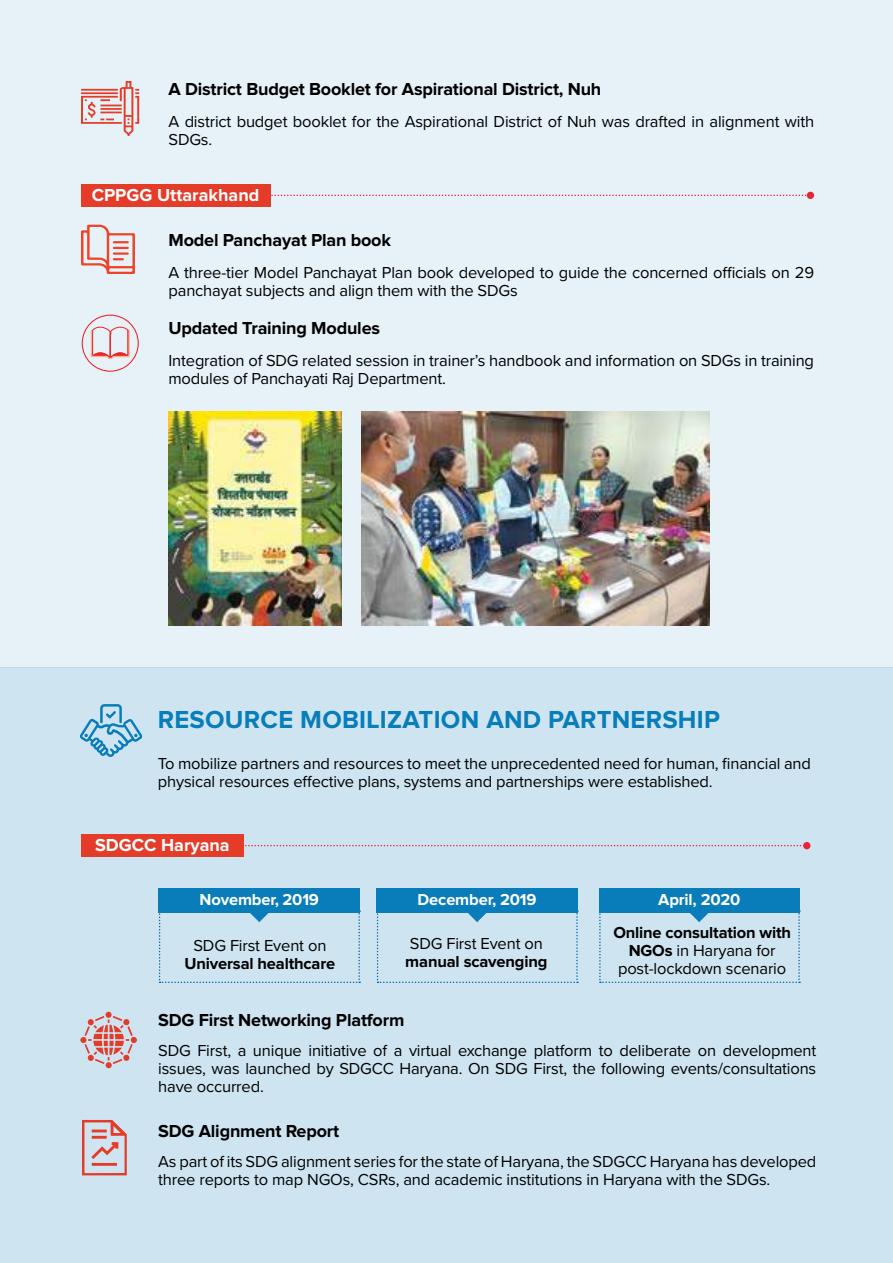
<style>
.page{position:relative;width:893px;height:1263px;background:#fff}
.page>*{position:absolute;margin:0;border:0;box-sizing:border-box;transform-origin:0 0}
.t1{font:700 25.5px "Proxima Nova";letter-spacing:.01em;color:#087dba}
.t2{font:700 18px "Proxima Nova";letter-spacing:-.01em;color:#000}
.t3{font:700 18px "Proxima Nova";color:#fff}
.t4{font:16.5px/18px "Proxima Nova";letter-spacing:-.01em;color:#000}
.t5{font:700 16.5px "Proxima Nova";letter-spacing:-.01em;color:#fff}
.t6{font:700 16.5px "Proxima Nova";letter-spacing:-.01em;color:#000}
.s1{font-weight:700}
</style>
<div class="page">
<div style="left:0;top:667px;width:893px;height:596px;background:#cee5f1"></div>
<div style="left:0;top:0;width:893px;height:667px;background:#e6f2f8"></div>
<svg style="left:80px;top:704px;width:62px;height:53px"></svg>
<svg style="left:81px;top:81px;width:58px;height:55px"></svg>
<svg style="left:270px;top:195px;width:537px;height:1px"></svg>
<div style="left:807px;top:192px;width:7px;height:7px;background:#e6253d;border-radius:50%"></div>
<div style="left:81px;top:184px;width:189px;height:22px;background:#e53c29"></div>
<svg style="left:243px;top:845px;width:559px;height:1px"></svg>
<div style="left:803px;top:842px;width:7px;height:7px;background:#e6253d;border-radius:50%"></div>
<img style="left:168px;top:412px;width:174px;height:213px">
<img style="left:361px;top:412px;width:349px;height:213px">
<div style="left:81px;top:834px;width:162px;height:23px;background:#e53c29"></div>
<div style="left:159px;top:888px;width:201px;height:25px;background:#087dba"></div>
<svg style="left:159px;top:913px;width:201px;height:70px"></svg>
<div style="left:376px;top:888px;width:202px;height:25px;background:#087dba"></div>
<svg style="left:377px;top:913px;width:201px;height:70px"></svg>
<div style="left:599px;top:888px;width:201px;height:25px;background:#087dba"></div>
<svg style="left:599px;top:913px;width:201px;height:70px"></svg>
<div style="left:105px;top:1012px;width:7px;height:6px;background:#e53c29;border-radius:50%"></div>
<svg style="left:80px;top:1016px;width:57px;height:52px"></svg>
<svg style="left:82px;top:1120px;width:45px;height:55px"></svg>
<svg style="left:81px;top:225px;width:54px;height:49px"></svg>
<div style="left:82px;top:315px;width:57px;height:57px;border:1px solid #ed2526;border-radius:50%"></div>
<svg style="left:91px;top:326px;width:39px;height:34px"></svg>
<p class="t2" style="left:168px;top:81px;width:434px">A District Budget Booklet for Aspirational District, Nuh</p>
<p class="t4" style="left:168px;top:111px;width:647px">A district budget booklet for the Aspirational District of Nuh was drafted in alignment with<br>SDGs.</p>
<p class="t3" style="left:92px;top:187px;width:169px">CPPGG Uttarakhand</p>
<p class="t2" style="left:168px;top:232px;width:224px">Model Panchayat Plan book</p>
<p class="t4" style="left:168px;top:263px;width:647px">A three-tier Model Panchayat Plan book developed to guide the concerned officials on 29 panchayat subjects and align them with the SDGs</p>
<p class="t2" style="left:168px;top:320px;width:213px">Updated Training Modules</p>
<p class="t4" style="left:168px;top:351px;width:647px">Integration of SDG related session in trainer’s handbook and information on SDGs in training modules of Panchayati Raj Department.</p>
<h1 class="t1" style="left:158px;top:708px;width:564px">RESOURCE MOBILIZATION AND PARTNERSHIP</h1>
<p class="t4" style="left:158px;top:754px;width:655px">To mobilize partners and resources to meet the unprecedented need for human, financial and physical resources effective plans, systems and partnerships were established.</p>
<p class="t3" style="left:95px;top:837px;width:136px">SDGCC Haryana</p>
<p class="t5" style="left:200px;top:892px;width:121px">November, 2019</p>
<p class="t4" style="left:193px;top:935px;width:134px">SDG First Event on</p>
<p class="t6" style="left:185px;top:956px;width:152px">Universal healthcare</p>
<p class="t5" style="left:418px;top:892px;width:120px">December, 2019</p>
<p class="t5" style="left:658px;top:892px;width:84px">April, 2020</p>
<p class="t4" style="left:613px;top:923px;width:179px;text-align:center"><span class="s1">Online consultation with<br>NGOs</span> in Haryana for post-lockdown scenario</p>
<p class="t4" style="left:410px;top:933px;width:134px">SDG First Event on</p>
<p class="t6" style="left:405px;top:954px;width:144px">manual scavenging</p>
<p class="t2" style="left:158px;top:1012px;width:248px">SDG First Networking Platform</p>
<p class="t4" style="left:158px;top:1041px;width:660px;text-align:justify">SDG First, a unique initiative of a virtual exchange platform to deliberate on development issues, was launched by SDGCC Haryana. On SDG First, the following events/consultations have occurred.</p>
<p class="t2" style="left:158px;top:1123px;width:183px">SDG Alignment Report</p>
<p class="t4" style="left:158px;top:1152px;width:660px">As part of its SDG alignment series for the state of Haryana, the SDGCC Haryana has developed three reports to map NGOs, CSRs, and academic institutions in Haryana with the SDGs.</p>
</div>
